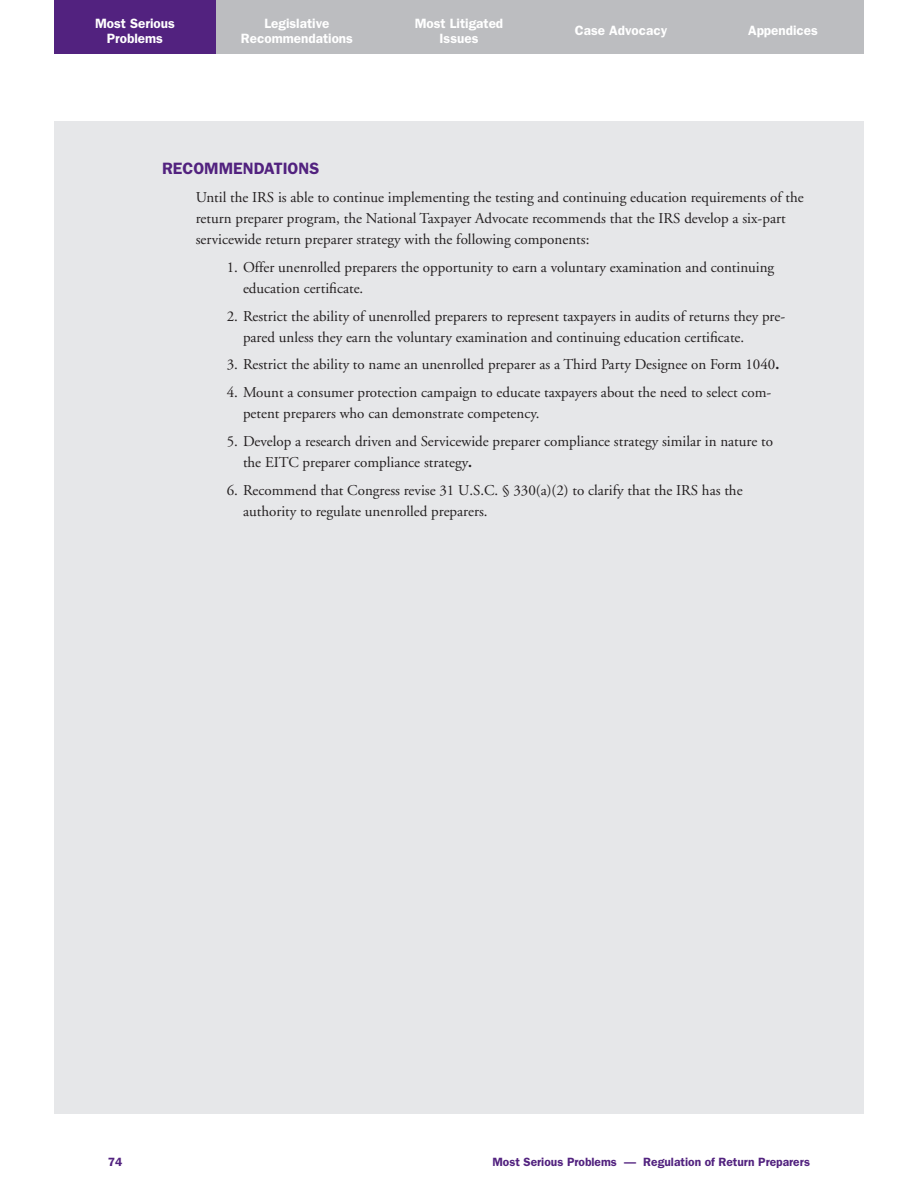
<style>
.page{position:relative;width:918px;height:1188px;background:#fff}
.page>*{position:absolute;margin:0;border:0;box-sizing:border-box;transform-origin:0 0}
.MSP__Recommendations{font:600 16.5px "Franklin Gothic";color:#52227f}
.Body_Text-before_lis{font:15px/21px "Adobe Garamond";color:#231f20}
.t1{font:600 13.5px/15px "Franklin Gothic";color:#fff;text-align:center}
.t2{font:600 12px "Franklin Gothic";color:#52227f}
.s1{font-weight:700}
</style>
<div class="page">
<div style="left:54px;top:0;width:162px;height:54px;background:#52227f"></div>
<div style="left:216px;top:0;width:162px;height:54px;background:#bcbdc0"></div>
<div style="left:378px;top:0;width:162px;height:54px;background:#bcbdc0"></div>
<div style="left:702px;top:0;width:162px;height:54px;background:#bcbdc0"></div>
<div style="left:540px;top:0;width:162px;height:54px;background:#bcbdc0"></div>
<div style="left:54px;top:122px;width:810px;height:992px;background:#e6e7e9"></div>
<p class="t1" style="left:95px;top:16px;width:81px">Most Serious<br>Problems</p>
<p class="t1" style="left:415px;top:16px;width:90px">Most Litigated<br>Issues</p>
<p class="t1" style="left:575px;top:23px;width:94px">Case Advocacy</p>
<p class="t1" style="left:748px;top:23px;width:71px">Appendices</p>
<p class="t1" style="left:241px;top:16px;width:114px">Legislative<br>Recommendations</p>
<p class="MSP__Recommendations" style="left:162px;top:159px;width:159px">RECOMMENDATIONS</p>
<p class="Body_Text-before_lis" style="left:196px;top:187px;width:610px">Until the IRS is able to continue implementing the testing and continuing education requirements of the return preparer program, the National Taxpayer Advocate recommends that the IRS develop a six-part servicewide return preparer strategy with the following components:</p>
<p class="Body_Text-before_lis" style="left:243px;top:257px;width:533px;text-indent:-16px">1. Offer unenrolled preparers the opportunity to earn a voluntary examination and continuing education certificate.</p>
<p class="Body_Text-before_lis" style="left:243px;top:306px;width:544px;text-indent:-16px">2. Restrict the ability of unenrolled preparers to represent taxpayers in audits of returns they pre&shy;pared unless they earn the voluntary examination and continuing education certificate.</p>
<p class="Body_Text-before_lis" style="left:227px;top:355px;width:554px">3. Restrict the ability to name an unenrolled preparer as a Third Party Designee on Form 1040<span class="s1">.</span></p>
<p class="Body_Text-before_lis" style="left:243px;top:382px;width:530px;text-indent:-16px">4. Mount a consumer protection campaign to educate taxpayers about the need to select com&shy;petent preparers who can demonstrate competency.</p>
<p class="Body_Text-before_lis" style="left:243px;top:431px;width:531px;text-indent:-16px">5. Develop a research driven and Servicewide preparer compliance strategy similar in nature to the EITC preparer compliance strategy<span class="s1">.</span></p>
<p class="Body_Text-before_lis" style="left:243px;top:480px;width:501px;text-indent:-16px">6. Recommend that Congress revise 31 U.S.C. § 330(a)(2) to clarify that the IRS has the authority to regulate unenrolled preparers.</p>
<p class="t2" style="left:108px;top:1154px;width:16px">74</p>
<p class="t2" style="left:492px;top:1154px;width:319px">Most Serious Problems — Regulation of Return Preparers</p>
</div>
